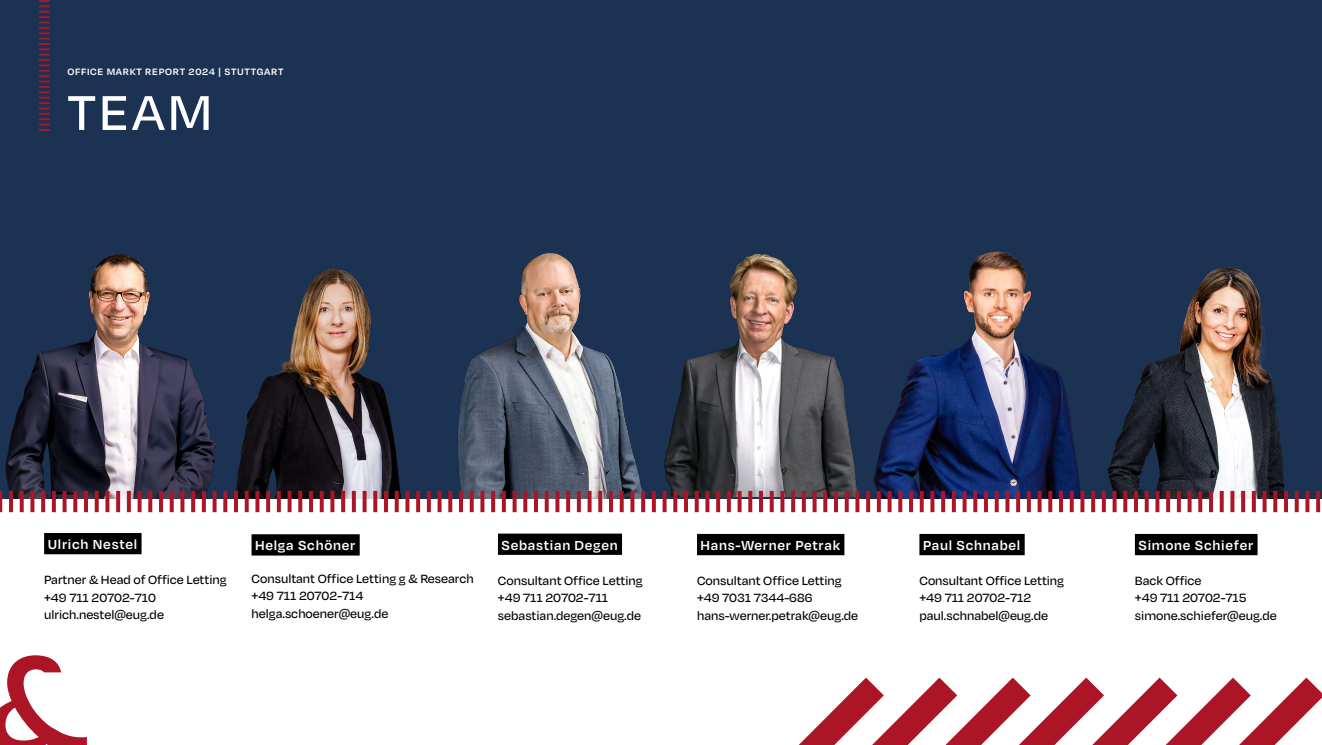
<style>
.page{position:relative;width:1322px;height:745px;background:#fff}
.page>*{position:absolute;margin:0;border:0;box-sizing:border-box;transform-origin:0 0}
.t1{font:500 56.25px "Degular";color:#fff}
.t2{font:600 15px "Degular";letter-spacing:.05em;color:#fff}
.t3{font:500 13.75px/17.5px "Degular";color:#000}
.t4{font:600 10.62px "Degular";letter-spacing:.065em;color:#fff}
</style>
<div class="page">
<div style="left:0;top:0;width:1322px;height:498px;background:#1b3253"></div>
<svg style="left:39px;top:0;width:11px;height:131px"></svg>
<svg style="left:799px;top:677px;width:523px;height:67px"></svg>
<div style="left:44px;top:532px;width:98px;height:22px;background:#000"></div>
<img style="left:2px;top:254px;width:226px;height:244px">
<div style="left:251px;top:534px;width:109px;height:21px;background:#000"></div>
<img style="left:236px;top:269px;width:174px;height:229px">
<div style="left:1135px;top:533px;width:122px;height:22px;background:#000"></div>
<img style="left:1101px;top:267px;width:198px;height:231px">
<div style="left:498px;top:533px;width:124px;height:21px;background:#000"></div>
<img style="left:441px;top:253px;width:211px;height:245px">
<img style="left:870px;top:251px;width:215px;height:247px">
<div style="left:919px;top:533px;width:105px;height:22px;background:#000"></div>
<img style="left:639px;top:251px;width:237px;height:245px">
<div style="left:697px;top:533px;width:147px;height:22px;background:#000"></div>
<svg style="left:1316px;top:490px;width:4px;height:22px"></svg>
<svg style="left:1305px;top:490px;width:4px;height:22px"></svg>
<svg style="left:1294px;top:490px;width:4px;height:22px"></svg>
<hr style="left:1284px;top:490px;width:4px;height:22px;background:#ac1525">
<svg style="left:1273px;top:490px;width:4px;height:22px"></svg>
<svg style="left:1262px;top:490px;width:4px;height:22px"></svg>
<svg style="left:1252px;top:490px;width:4px;height:22px"></svg>
<svg style="left:1241px;top:490px;width:4px;height:22px"></svg>
<svg style="left:1230px;top:490px;width:4px;height:22px"></svg>
<svg style="left:1219px;top:490px;width:4px;height:22px"></svg>
<hr style="left:1209px;top:490px;width:4px;height:22px;background:#ac1525">
<svg style="left:1198px;top:490px;width:4px;height:22px"></svg>
<svg style="left:1187px;top:490px;width:4px;height:22px"></svg>
<svg style="left:1177px;top:490px;width:4px;height:22px"></svg>
<svg style="left:1166px;top:490px;width:4px;height:22px"></svg>
<svg style="left:1155px;top:490px;width:4px;height:22px"></svg>
<svg style="left:1144px;top:490px;width:4px;height:22px"></svg>
<hr style="left:1134px;top:490px;width:4px;height:22px;background:#ac1525">
<svg style="left:1123px;top:490px;width:4px;height:22px"></svg>
<svg style="left:1112px;top:490px;width:4px;height:22px"></svg>
<svg style="left:1102px;top:490px;width:4px;height:22px"></svg>
<svg style="left:1091px;top:490px;width:4px;height:22px"></svg>
<svg style="left:1080px;top:490px;width:4px;height:22px"></svg>
<svg style="left:1069px;top:490px;width:4px;height:22px"></svg>
<hr style="left:1059px;top:490px;width:4px;height:22px;background:#ac1525">
<svg style="left:1048px;top:490px;width:4px;height:22px"></svg>
<svg style="left:1037px;top:490px;width:4px;height:22px"></svg>
<svg style="left:1027px;top:490px;width:4px;height:22px"></svg>
<svg style="left:1016px;top:490px;width:4px;height:22px"></svg>
<svg style="left:1005px;top:490px;width:4px;height:22px"></svg>
<svg style="left:994px;top:490px;width:4px;height:22px"></svg>
<hr style="left:984px;top:490px;width:4px;height:22px;background:#ac1525">
<svg style="left:973px;top:490px;width:4px;height:22px"></svg>
<svg style="left:962px;top:490px;width:4px;height:22px"></svg>
<svg style="left:952px;top:490px;width:4px;height:22px"></svg>
<svg style="left:941px;top:490px;width:4px;height:22px"></svg>
<svg style="left:930px;top:490px;width:4px;height:22px"></svg>
<svg style="left:919px;top:490px;width:4px;height:22px"></svg>
<hr style="left:909px;top:490px;width:4px;height:22px;background:#ac1525">
<svg style="left:898px;top:490px;width:4px;height:22px"></svg>
<svg style="left:887px;top:490px;width:4px;height:22px"></svg>
<svg style="left:877px;top:490px;width:4px;height:22px"></svg>
<svg style="left:866px;top:490px;width:4px;height:22px"></svg>
<svg style="left:855px;top:490px;width:4px;height:22px"></svg>
<hr style="left:845px;top:490px;width:3px;height:22px;background:#ac1525">
<hr style="left:834px;top:490px;width:4px;height:22px;background:#ac1525">
<svg style="left:823px;top:490px;width:4px;height:22px"></svg>
<svg style="left:812px;top:490px;width:4px;height:22px"></svg>
<svg style="left:802px;top:490px;width:4px;height:22px"></svg>
<svg style="left:791px;top:490px;width:4px;height:22px"></svg>
<svg style="left:780px;top:490px;width:4px;height:22px"></svg>
<svg style="left:770px;top:490px;width:4px;height:22px"></svg>
<hr style="left:759px;top:490px;width:4px;height:22px;background:#ac1525">
<svg style="left:748px;top:490px;width:4px;height:22px"></svg>
<svg style="left:737px;top:490px;width:4px;height:22px"></svg>
<svg style="left:727px;top:490px;width:4px;height:22px"></svg>
<svg style="left:716px;top:490px;width:4px;height:22px"></svg>
<svg style="left:705px;top:490px;width:4px;height:22px"></svg>
<svg style="left:695px;top:490px;width:4px;height:22px"></svg>
<hr style="left:684px;top:490px;width:4px;height:22px;background:#ac1525">
<svg style="left:673px;top:490px;width:4px;height:22px"></svg>
<svg style="left:662px;top:490px;width:4px;height:22px"></svg>
<svg style="left:652px;top:490px;width:4px;height:22px"></svg>
<svg style="left:641px;top:490px;width:4px;height:22px"></svg>
<svg style="left:630px;top:490px;width:4px;height:22px"></svg>
<svg style="left:620px;top:490px;width:4px;height:22px"></svg>
<hr style="left:609px;top:490px;width:4px;height:22px;background:#ac1525">
<svg style="left:598px;top:490px;width:4px;height:22px"></svg>
<svg style="left:587px;top:490px;width:4px;height:22px"></svg>
<svg style="left:577px;top:490px;width:4px;height:22px"></svg>
<svg style="left:566px;top:490px;width:4px;height:22px"></svg>
<svg style="left:555px;top:490px;width:4px;height:22px"></svg>
<svg style="left:545px;top:490px;width:4px;height:22px"></svg>
<hr style="left:534px;top:490px;width:4px;height:22px;background:#ac1525">
<svg style="left:523px;top:490px;width:4px;height:22px"></svg>
<svg style="left:512px;top:490px;width:4px;height:22px"></svg>
<svg style="left:502px;top:490px;width:4px;height:22px"></svg>
<svg style="left:491px;top:490px;width:4px;height:22px"></svg>
<svg style="left:480px;top:490px;width:4px;height:22px"></svg>
<svg style="left:470px;top:490px;width:4px;height:22px"></svg>
<hr style="left:459px;top:490px;width:4px;height:22px;background:#ac1525">
<svg style="left:448px;top:490px;width:4px;height:22px"></svg>
<svg style="left:437px;top:490px;width:4px;height:22px"></svg>
<svg style="left:427px;top:490px;width:4px;height:22px"></svg>
<svg style="left:416px;top:490px;width:4px;height:22px"></svg>
<svg style="left:405px;top:490px;width:4px;height:22px"></svg>
<svg style="left:395px;top:490px;width:4px;height:22px"></svg>
<hr style="left:384px;top:490px;width:4px;height:22px;background:#ac1525">
<svg style="left:373px;top:490px;width:4px;height:22px"></svg>
<hr style="left:363px;top:490px;width:3px;height:22px;background:#ac1525">
<svg style="left:352px;top:490px;width:4px;height:22px"></svg>
<svg style="left:341px;top:490px;width:4px;height:22px"></svg>
<svg style="left:330px;top:490px;width:4px;height:22px"></svg>
<svg style="left:320px;top:490px;width:4px;height:22px"></svg>
<hr style="left:309px;top:490px;width:4px;height:22px;background:#ac1525">
<svg style="left:298px;top:490px;width:4px;height:22px"></svg>
<hr style="left:288px;top:490px;width:3px;height:22px;background:#ac1525">
<svg style="left:277px;top:490px;width:4px;height:22px"></svg>
<svg style="left:266px;top:490px;width:4px;height:22px"></svg>
<svg style="left:255px;top:490px;width:4px;height:22px"></svg>
<svg style="left:245px;top:490px;width:4px;height:22px"></svg>
<hr style="left:234px;top:490px;width:4px;height:22px;background:#ac1525">
<svg style="left:223px;top:490px;width:4px;height:22px"></svg>
<svg style="left:213px;top:490px;width:4px;height:22px"></svg>
<svg style="left:202px;top:490px;width:4px;height:22px"></svg>
<svg style="left:191px;top:490px;width:4px;height:22px"></svg>
<svg style="left:180px;top:490px;width:4px;height:22px"></svg>
<svg style="left:170px;top:490px;width:4px;height:22px"></svg>
<hr style="left:159px;top:490px;width:4px;height:22px;background:#ac1525">
<svg style="left:148px;top:490px;width:4px;height:22px"></svg>
<svg style="left:138px;top:490px;width:4px;height:22px"></svg>
<svg style="left:127px;top:490px;width:4px;height:22px"></svg>
<svg style="left:116px;top:490px;width:4px;height:22px"></svg>
<svg style="left:105px;top:490px;width:4px;height:22px"></svg>
<svg style="left:95px;top:490px;width:4px;height:22px"></svg>
<hr style="left:84px;top:490px;width:4px;height:22px;background:#ac1525">
<svg style="left:73px;top:490px;width:4px;height:22px"></svg>
<svg style="left:63px;top:490px;width:4px;height:22px"></svg>
<svg style="left:52px;top:490px;width:4px;height:22px"></svg>
<svg style="left:41px;top:490px;width:4px;height:22px"></svg>
<svg style="left:30px;top:490px;width:4px;height:22px"></svg>
<svg style="left:20px;top:490px;width:4px;height:22px"></svg>
<hr style="left:9px;top:490px;width:4px;height:22px;background:#ac1525">
<hr style="left:0;top:490px;width:2px;height:22px;background:#ac1525">
<svg style="left:0;top:655px;width:87px;height:89px"></svg>
<p class="t4" style="left:67px;top:65px;width:218px">OFFICE MARKT REPORT 2024 | STUTTGART</p>
<h1 class="t1" style="left:67px;top:78px;width:147px">TEAM</h1>
<p class="t2" style="left:48px;top:534px;width:91px">Ulrich Nestel</p>
<p class="t3" style="left:44px;top:570px;width:184px">Partner &amp; Head of Office Letting +49 711 20702-710 ulrich.nestel@eug.de</p>
<p class="t2" style="left:255px;top:536px;width:102px">Helga Schöner</p>
<p class="t3" style="left:251px;top:568px;width:224px">Consultant Office Letting g &amp; Research +49 711 20702-714 helga.schoener@eug.de</p>
<p class="t2" style="left:501px;top:535px;width:118px">Sebastian Degen</p>
<p class="t3" style="left:498px;top:570px;width:146px">Consultant Office Letting +49 711 20702-711 sebastian.degen@eug.de</p>
<p class="t2" style="left:700px;top:535px;width:141px">Hans-Werner Petrak</p>
<p class="t3" style="left:697px;top:571px;width:163px">Consultant Office Letting +49 7031 7344-686 hans-werner.petrak@eug.de</p>
<p class="t2" style="left:923px;top:535px;width:99px">Paul Schnabel</p>
<p class="t3" style="left:919px;top:571px;width:146px">Consultant Office Letting +49 711 20702-712 paul.schnabel@eug.de</p>
<p class="t2" style="left:1138px;top:535px;width:116px">Simone Schiefer</p>
<p class="t3" style="left:1135px;top:571px;width:143px">Back Office<br>+49 711 20702-715 simone.schiefer@eug.de</p>
</div>
